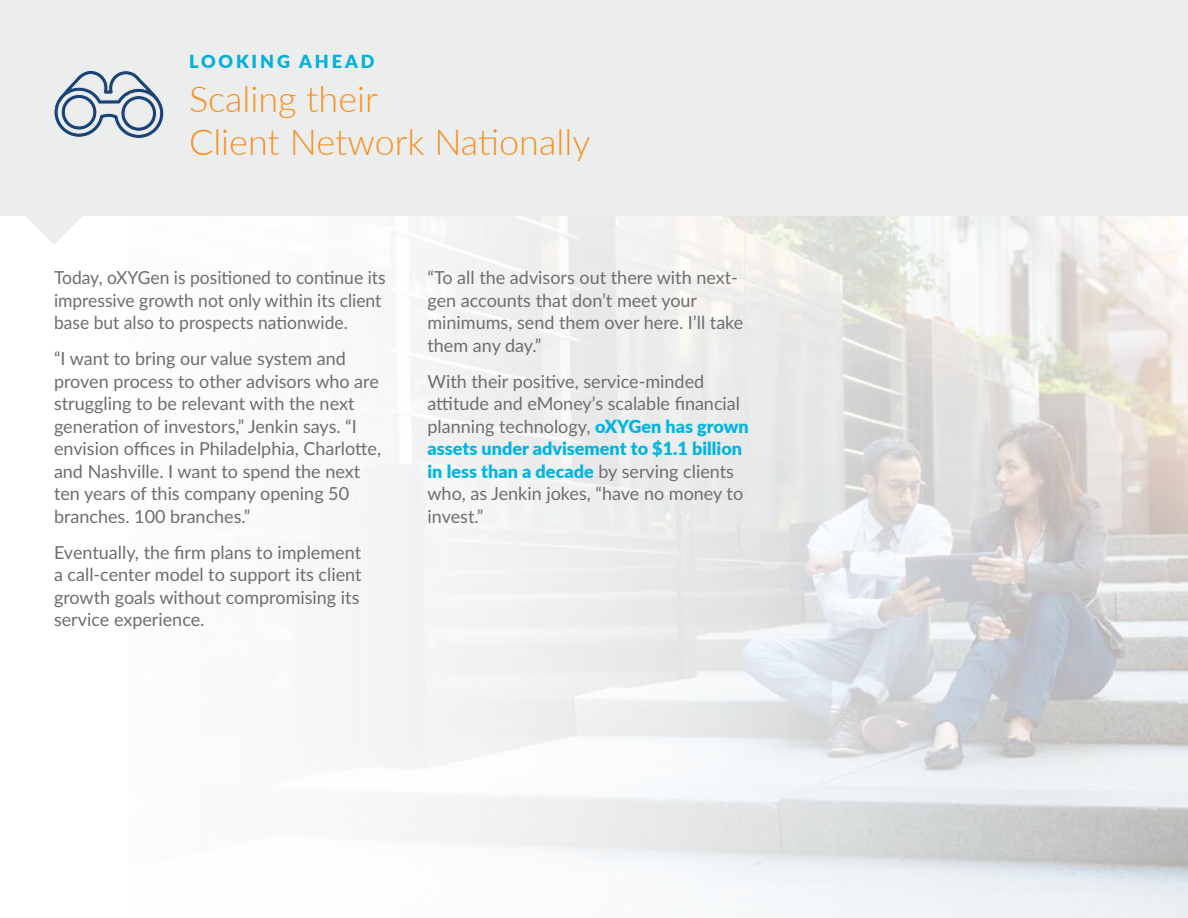
<style>
.page{position:relative;width:1188px;height:918px;background:#fff}
.page>*{position:absolute;margin:0;border:0;box-sizing:border-box;transform-origin:0 0}
.t1{font:300 36px/43.2px "Lato";color:#f69122}
.t2{font:18px/22.5px "Lato";color:#6d6e71}
.t3{font:900 18px "Lato";letter-spacing:.16em;color:#00b0dd}
.s1{font-weight:900;color:#00b6e1}
</style>
<div class="page">
<div style="left:0;top:0;width:1188px;height:216px;background:#eceded"></div>
<img style="left:372px;top:216px;width:816px;height:702px">
<svg style="left:26px;top:70px;width:138px;height:174px"></svg>
<p class="t3" style="left:189px;top:48px;width:187px">LOOKING AHEAD</p>
<h1 class="t1" style="left:189px;top:76px;width:403px">Scaling their<br>Client Network Nationally</h1>
<p class="t2" style="left:54px;top:266px;width:333px">Today, oXYGen is positioned to continue its impressive growth not only within its client base but also to prospects nationwide.</p>
<p class="t2" style="left:54px;top:347px;width:329px">“I want to bring our value system and proven process to other advisors who are struggling to be relevant with the next generation of investors,” Jenkin says. “I envision offices in Philadelphia, Charlotte, and Nashville. I want to spend the next ten years of this company opening 50 branches. 100 branches.”</p>
<p class="t2" style="left:54px;top:540px;width:309px;text-align:justify">Eventually, the firm plans to implement a call-center model to support its client growth goals without compromising its service experience.</p>
<p class="t2" style="left:428px;top:266px;width:317px">“To all the advisors out there with next&shy;gen accounts that don’t meet your minimums, send them over here. I’ll take them any day.”</p>
<p class="t2" style="left:428px;top:369px;width:323px">With their positive, service-minded attitude and eMoney’s scalable financial planning technology, <span class="s1">oXYGen has grown assets under advisement to $1.1 billion in less than a decade</span> by serving clients who, as Jenkin jokes, “have no money to invest.”</p>
</div>
